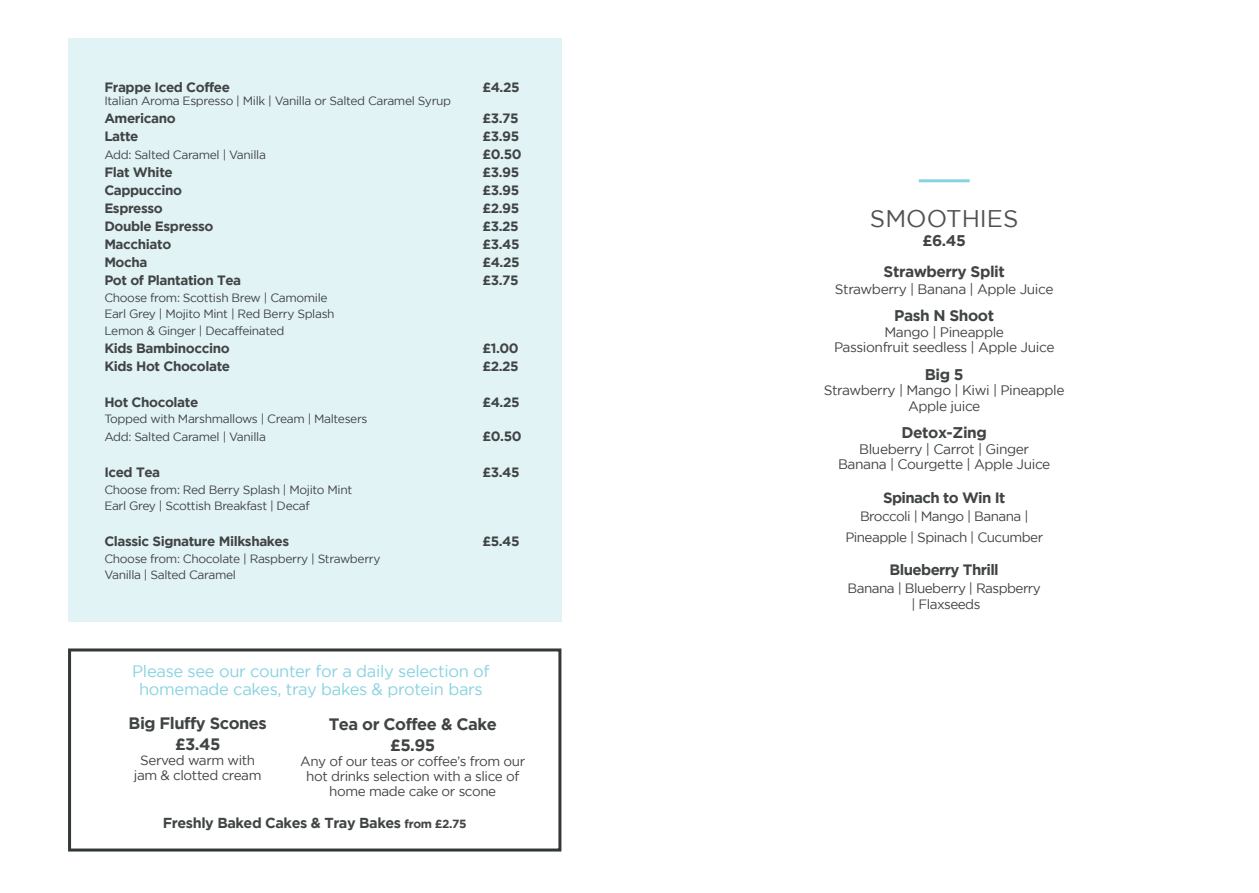
<style>
.page{position:relative;width:1259px;height:893px;background:#fff}
.page>*{position:absolute;margin:0;border:0;box-sizing:border-box;transform-origin:0 0}
.t1{font:24px "Gotham";color:#505153}
.t2{font:16.5px/18px "Gotham";letter-spacing:-.02em;color:#88d3e1;text-align:center}
.t3{font:700 16.5px/21px "Gotham";letter-spacing:-.03em;color:#414445;text-align:center}
.t4{font:700 15.45px/30.9px "Gotham";letter-spacing:-.03em;color:#414445;text-align:center}
.t5{font:700 15px "Gotham";letter-spacing:-.04em;color:#414445}
.t6{font:700 14.4px "Gotham";letter-spacing:-.03em;color:#414445}
.t7{font:13.8px/15.5px "Gotham";letter-spacing:-.03em;color:#414445;text-align:center}
.t8{font:700 13.5px "Gotham";letter-spacing:-.03em;color:#414445}
.t9{font:13.5px/15px "Gotham";letter-spacing:-.04em;color:#414445;text-align:center}
.t10{font:12px/16.5px "Gotham";letter-spacing:-.03em;color:#414445}
.s1{font-size:11.85px}
</style>
<div class="page">
<div style="left:68px;top:38px;width:493px;height:584px;background:#e2f3f6"></div>
<div style="left:68px;top:648px;width:493px;height:203px;border:3px solid #323739"></div>
<hr style="left:918px;top:179px;width:51px;height:3px;background:#88d3e1">
<p class="t8" style="left:104px;top:79px;width:127px">Frappe Iced Coffee</p>
<p class="t8" style="left:482px;top:79px;width:39px">£4.25</p>
<p class="t10" style="left:104px;top:92px;width:348px">Italian Aroma Espresso | Milk | Vanilla or Salted Caramel Syrup</p>
<p class="t8" style="left:104px;top:110px;width:73px">Americano</p>
<p class="t8" style="left:482px;top:110px;width:38px">£3.75</p>
<p class="t8" style="left:104px;top:128px;width:36px">Latte</p>
<p class="t8" style="left:482px;top:128px;width:38px">£3.95</p>
<p class="t10" style="left:104px;top:146px;width:163px">Add: Salted Caramel | Vanilla</p>
<p class="t8" style="left:482px;top:146px;width:41px">£0.50</p>
<p class="t8" style="left:104px;top:164px;width:70px">Flat White</p>
<p class="t8" style="left:482px;top:164px;width:38px">£3.95</p>
<p class="t8" style="left:104px;top:182px;width:79px">Cappuccino</p>
<p class="t8" style="left:482px;top:182px;width:38px">£3.95</p>
<p class="t8" style="left:104px;top:200px;width:60px">Espresso</p>
<p class="t8" style="left:482px;top:200px;width:38px">£2.95</p>
<p class="t8" style="left:104px;top:218px;width:111px">Double Espresso</p>
<p class="t8" style="left:482px;top:218px;width:38px">£3.25</p>
<p class="t8" style="left:104px;top:236px;width:68px">Macchiato</p>
<p class="t8" style="left:482px;top:236px;width:39px">£3.45</p>
<p class="t8" style="left:104px;top:254px;width:45px">Mocha</p>
<p class="t8" style="left:482px;top:254px;width:39px">£4.25</p>
<p class="t8" style="left:104px;top:272px;width:138px">Pot of Plantation Tea</p>
<p class="t8" style="left:482px;top:272px;width:38px">£3.75</p>
<p class="t10" style="left:104px;top:289px;width:232px">Choose from: Scottish Brew | Camomile<br>Earl Grey | Mojito Mint | Red Berry Splash<br>Lemon &amp; Ginger | Decaffeinated</p>
<p class="t8" style="left:104px;top:340px;width:127px">Kids Bambinoccino</p>
<p class="t8" style="left:482px;top:340px;width:38px">£1.00</p>
<p class="t8" style="left:104px;top:358px;width:127px">Kids Hot Chocolate</p>
<p class="t8" style="left:482px;top:358px;width:38px">£2.25</p>
<p class="t8" style="left:104px;top:394px;width:95px">Hot Chocolate</p>
<p class="t8" style="left:482px;top:394px;width:39px">£4.25</p>
<p class="t10" style="left:104px;top:410px;width:265px;line-height:18px">Topped with Marshmallows | Cream | Maltesers<br>Add: Salted Caramel | Vanilla</p>
<p class="t8" style="left:482px;top:428px;width:41px">£0.50</p>
<p class="t8" style="left:104px;top:464px;width:57px">Iced Tea</p>
<p class="t8" style="left:482px;top:464px;width:39px">£3.45</p>
<p class="t10" style="left:104px;top:481px;width:249px">Choose from: Red Berry Splash | Mojito Mint<br>Earl Grey | Scottish Breakfast | Decaf</p>
<p class="t8" style="left:104px;top:533px;width:186px">Classic Signature Milkshakes</p>
<p class="t8" style="left:482px;top:533px;width:39px">£5.45</p>
<p class="t10" style="left:104px;top:550px;width:278px">Choose from: Chocolate | Raspberry | Strawberry<br>Vanilla | Salted Caramel</p>
<h2 class="t2" style="left:132px;top:662px;width:359px">Please see our counter for a daily selection of homemade cakes, tray bakes &amp; protein bars</h2>
<h2 class="t3" style="left:129px;top:713px;width:140px">Big Fluffy Scones £3.45</h2>
<p class="t9" style="left:134px;top:753px;width:129px">Served warm with jam &amp; clotted cream</p>
<h2 class="t3" style="left:329px;top:713px;width:170px">Tea or Coffee &amp; Cake £5.95</h2>
<p class="t9" style="left:300px;top:753px;width:226px">Any of our teas or coffee’s from our hot drinks selection with a slice of home made cake or scone</p>
<p class="t6" style="left:163px;top:814px;width:305px">Freshly Baked Cakes &amp; Tray Bakes <span class="s1">from £2.75</span></p>
<h1 class="t1" style="left:870px;top:205px;width:150px">SMOOTHIES</h1>
<p class="t4" style="left:883px;top:224px;width:123px">£6.45<br>Strawberry Split</p>
<p class="t7" style="left:835px;top:281px;width:220px">Strawberry | Banana | Apple Juice</p>
<p class="t4" style="left:894px;top:300px;width:101px">Pash N Shoot</p>
<p class="t7" style="left:834px;top:324px;width:222px">Mango | Pineapple<br>Passionfruit seedless | Apple Juice</p>
<p class="t4" style="left:925px;top:358px;width:40px">Big 5</p>
<p class="t7" style="left:824px;top:382px;width:242px">Strawberry | Mango | Kiwi | Pineapple<br>Apple juice</p>
<p class="t4" style="left:901px;top:417px;width:87px">Detox-Zing</p>
<p class="t7" style="left:838px;top:441px;width:214px">Blueberry | Carrot | Ginger<br>Banana | Courgette | Apple Juice</p>
<p class="t5" style="left:883px;top:489px;width:124px">Spinach to Win It</p>
<p class="t9" style="left:845px;top:505px;width:199px;line-height:21.3px">Broccoli | Mango | Banana |<br>Pineapple | Spinach | Cucumber</p>
<p class="t5" style="left:889px;top:561px;width:111px">Blueberry Thrill</p>
<p class="t9" style="left:847px;top:580px;width:195px;line-height:15.5px">Banana | Blueberry | Raspberry | Flaxseeds</p>
</div>
